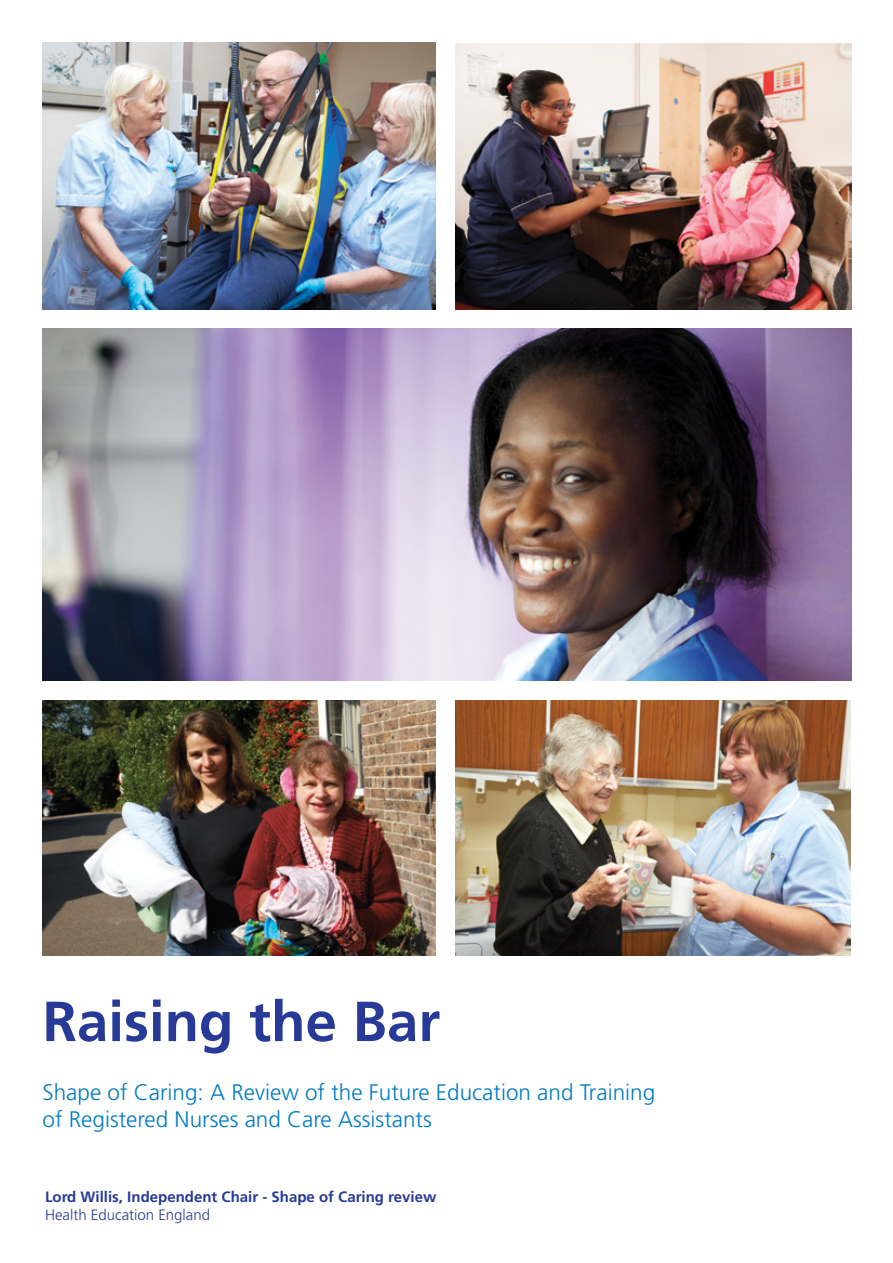
<style>
.page{position:relative;width:893px;height:1263px;background:#fff}
.page>*{position:absolute;margin:0;border:0;box-sizing:border-box;transform-origin:0 0}
.t1{font:700 56.4px "Frutiger";color:#283a97}
.t2{font:300 22.5px/27px "Frutiger";color:#007ac2}
.t3{font:700 15px "Frutiger";color:#283a97}
.t4{font:300 15px "Frutiger";color:#283a97}
</style>
<div class="page">
<img style="left:43px;top:329px;width:808px;height:352px">
<img style="left:456px;top:43px;width:395px;height:266px">
<img style="left:43px;top:43px;width:393px;height:266px">
<img style="left:456px;top:700px;width:394px;height:255px">
<img style="left:43px;top:700px;width:393px;height:255px">
<h1 class="t1" style="left:43px;top:988px;width:399px">Raising the Bar</h1>
<p class="t2" style="left:43px;top:1079px;width:614px">Shape of Caring: A Review of the Future Education and Training of Registered Nurses and Care Assistants</p>
<p class="t3" style="left:45px;top:1188px;width:393px">Lord Willis, Independent Chair - Shape of Caring review</p>
<p class="t4" style="left:45px;top:1207px;width:167px">Health Education England</p>
</div>
